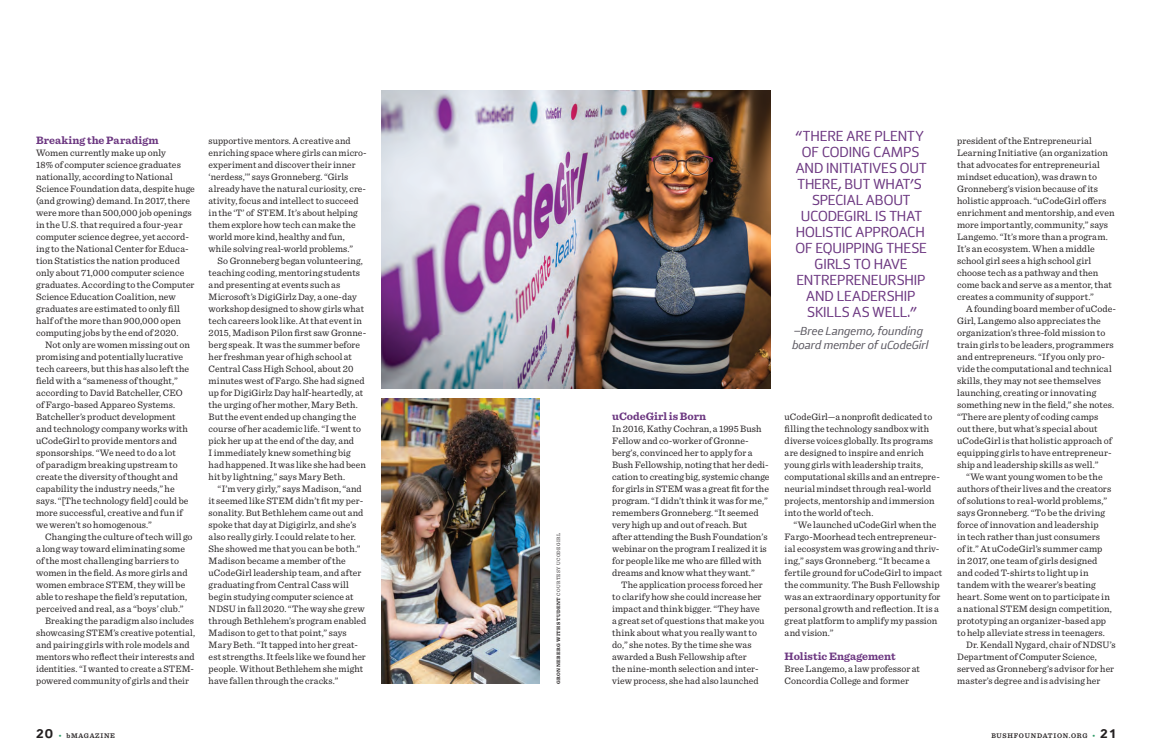
<style>
.page{position:relative;width:1152px;height:756px;background:#fff}
.page>*{position:absolute;margin:0;border:0;box-sizing:border-box;transform-origin:0 0}
.Body_Copy{font:15px/16px "Anomoly";letter-spacing:-.005em;color:#6c3781;text-align:center}
.Body_Copy-2{font:italic 12px/14px "Anomoly";letter-spacing:-.005em;color:#5a5760}
.t1{font:700 11.2px "Sentinel";letter-spacing:.005em;color:#6c3781}
.t2{font:9.8px/12px "Sentinel";letter-spacing:.005em;color:#231f20}
.t3{font:600 7px "Sentinel";letter-spacing:.1em;color:#231f20}
.t4{font:700 5px "Sentinel";letter-spacing:.08em;color:#231f20}
.s1{font-weight:400}
.s2{font-family:"Anomoly";font-weight:700;font-size:13px}
.s3{color:#319d69}
</style>
<div class="page">
<img style="left:381px;top:90px;width:390px;height:298px">
<img style="left:381px;top:398px;width:159px;height:286px">
<p class="t1" style="left:36px;top:131px;width:124px">Breaking the Paradigm</p>
<p class="t2" style="left:36px;top:146px;width:160px">Women currently make up only<br>18% of computer science graduates nationally, according to National Science Foundation data, despite huge (and growing) demand. In 2017, there were more than 500,000 job openings in the U.S. that required a four-year computer science degree, yet accord&shy;ing to the National Center for Educa&shy;tion Statistics the nation produced only about 71,000 computer science graduates. According to the Computer Science Education Coalition, new graduates are estimated to only fill half of the more than 900,000 open computing jobs by the end of 2020.</p>
<p class="t2" style="left:36px;top:338px;width:155px;text-indent:9px">Not only are women missing out on promising and potentially lucrative tech careers, but this has also left the field with a “sameness of thought,” according to David Batcheller, CEO of Fargo-based Appareo Systems.<br>Batcheller’s product development and technology company works with uCodeGirl to provide mentors and sponsorships. “We need to do a lot<br>of paradigm breaking upstream to create the diversity of thought and capability the industry needs,” he says. “[The technology field] could be more successful, creative and fun if we weren’t so homogenous.”</p>
<p class="t2" style="left:36px;top:530px;width:158px;text-indent:9px">Changing the culture of tech will go a long way toward eliminating some of the most challenging barriers to women in the field. As more girls and women embrace STEM, they will be able to reshape the field’s reputation, perceived and real, as a “boys’ club.”</p>
<p class="t2" style="left:36px;top:614px;width:161px;text-indent:9px">Breaking the paradigm also includes showcasing STEM’s creative potential, and pairing girls with role models and mentors who reflect their interests and identities. “I wanted to create a STEM&shy;powered community of girls and their</p>
<p class="t2" style="left:209px;top:134px;width:160px">supportive mentors. A creative and enriching space where girls can micro&shy;experiment and discover their inner ‘nerdess,’” says Gronneberg. “Girls already have the natural curiosity, cre&shy;ativity, focus and intellect to succeed in the ‘T’ of STEM. It’s about helping them explore how tech can make the world more kind, healthy and fun, while solving real-world problems.”</p>
<p class="t2" style="left:209px;top:254px;width:159px;text-indent:9px">So Gronneberg began volunteering, teaching coding, mentoring students and presenting at events such as Microsoft’s DigiGirlz Day, a one-day workshop designed to show girls what tech careers look like. At that event in 2015, Madison Pilon first saw Gronne&shy;berg speak. It was the summer before her freshman year of high school at Central Cass High School, about 20 minutes west of Fargo. She had signed up for DigiGirlz Day half-heartedly, at the urging of her mother, Mary Beth.<br>But the event ended up changing the course of her academic life. “I went to pick her up at the end of the day, and<br>I immediately knew something big had happened. It was like she had been hit by lightning,” says Mary Beth.</p>
<p class="t2" style="left:209px;top:482px;width:159px;text-indent:9px">“I’m very girly,” says Madison, “and it seemed like STEM didn’t fit my per&shy;sonality. But Bethlehem came out and spoke that day at Digigirlz, and she’s also really girly. I could relate to her.<br>She showed me that you can be both.” Madison became a member of the uCodeGirl leadership team, and after graduating from Central Cass will begin studying computer science at NDSU in fall 2020. “The way she grew through Bethlehem’s program enabled Madison to get to that point,” says Mary Beth. “It tapped into her great&shy;est strengths. It feels like we found her people. Without Bethlehem she might have fallen through the cracks.”</p>
<p class="t4" style="left:554px;top:684px;width:152px;rotate:-90deg">GRONNEBERG WITH STUDENT <span class="s1">COURTESY UCODEGIRL</span></p>
<p class="t1" style="left:612px;top:407px;width:96px">uCodeGirl is Born</p>
<p class="t2" style="left:612px;top:422px;width:159px">In 2016, Kathy Cochran, a 1995 Bush Fellow and co-worker of Gronne&shy;berg’s, convinced her to apply for a Bush Fellowship, noting that her dedi&shy;cation to creating big, systemic change for girls in STEM was a great fit for the program. “I didn’t think it was for me,” remembers Gronneberg. “It seemed very high up and out of reach. But after attending the Bush Foundation’s webinar on the program I realized it is for people like me who are filled with dreams and know what they want.”</p>
<p class="t2" style="left:612px;top:578px;width:154px;text-indent:9px">The application process forced her to clarify how she could increase her impact and think bigger. “They have a great set of questions that make you think about what you really want to do,” she notes. By the time she was awarded a Bush Fellowship after<br>the nine-month selection and inter&shy;view process, she had also launched</p>
<p class="Body_Copy" style="left:795px;top:128px;width:133px">“THERE ARE PLENTY<br>OF CODING CAMPS<br>AND INITIATIVES OUT<br>THERE, BUT WHAT’S<br>SPECIAL ABOUT<br>UCODEGIRL IS THAT<br>HOLISTIC APPROACH<br>OF EQUIPPING THESE<br>GIRLS TO HAVE<br>ENTREPRENEURSHIP<br>AND LEADERSHIP<br>SKILLS AS WELL.”</p>
<p class="Body_Copy-2" style="left:792px;top:324px;width:138px">–Bree Langemo, founding board member of uCodeGirl</p>
<p class="t2" style="left:785px;top:410px;width:157px">uCodeGirl—a nonprofit dedicated to filling the technology sandbox with diverse voices globally. Its programs are designed to inspire and enrich young girls with leadership traits, computational skills and an entrepre&shy;neurial mindset through real-world projects, mentorship and immersion into the world of tech.</p>
<p class="t2" style="left:785px;top:518px;width:159px;text-indent:9px">“We launched uCodeGirl when the Fargo-Moorhead tech entrepreneur&shy;ial ecosystem was growing and thriv&shy;ing,” says Gronneberg. “It became a fertile ground for uCodeGirl to impact the community. The Bush Fellowship was an extraordinary opportunity for personal growth and reflection. It is a great platform to amplify my passion and vision.”</p>
<p class="t1" style="left:785px;top:647px;width:113px">Holistic Engagement</p>
<p class="t2" style="left:785px;top:662px;width:137px">Bree Langemo, a law professor at<br>Concordia College and former</p>
<p class="t2" style="left:957px;top:134px;width:159px">president of the Entrepreneurial Learning Initiative (an organization that advocates for entrepreneurial mindset education), was drawn to Gronneberg’s vision because of its holistic approach. “uCodeGirl offers enrichment and mentorship, and even more importantly, community,” says Langemo. “It’s more than a program.<br>It’s an ecosystem. When a middle school girl sees a high school girl choose tech as a pathway and then come back and serve as a mentor, that creates a community of support.”</p>
<p class="t2" style="left:957px;top:302px;width:160px;text-indent:9px">A founding board member of uCode-Girl, Langemo also appreciates the organization’s three-fold mission to train girls to be leaders, programmers and entrepreneurs. “If you only pro&shy;vide the computational and technical skills, they may not see themselves launching, creating or innovating something new in the field,” she notes. “There are plenty of coding camps<br>out there, but what’s special about uCodeGirl is that holistic approach of equipping girls to have entrepreneur&shy;ship and leadership skills as well.”</p>
<p class="t2" style="left:957px;top:470px;width:156px;text-indent:9px">“We want young women to be the authors of their lives and the creators of solutions to real-world problems,” says Gronneberg. “To be the driving force of innovation and leadership<br>in tech rather than just consumers<br>of it.” At uCodeGirl’s summer camp in 2017, one team of girls designed and coded T-shirts to light up in tandem with the wearer’s beating heart. Some went on to participate in a national STEM design competition, prototyping an organizer-based app to help alleviate stress in teenagers.</p>
<p class="t2" style="left:957px;top:638px;width:160px;text-indent:9px">Dr. Kendall Nygard, chair of NDSU’s<br>Department of Computer Science, served as Gronneberg’s advisor for her</p>
<p class="t2" style="left:957px;top:674px;width:145px">master’s degree and is advising her</p>
<p class="t3" style="left:36px;top:730px;width:81px"><span class="s2">20</span> <span class="s3">•</span> bMAGAZINE</p>
<p class="t3" style="left:991px;top:730px;width:126px">BUSHFOUNDATION.ORG <span class="s3">•</span> <span class="s2">21</span></p>
</div>
